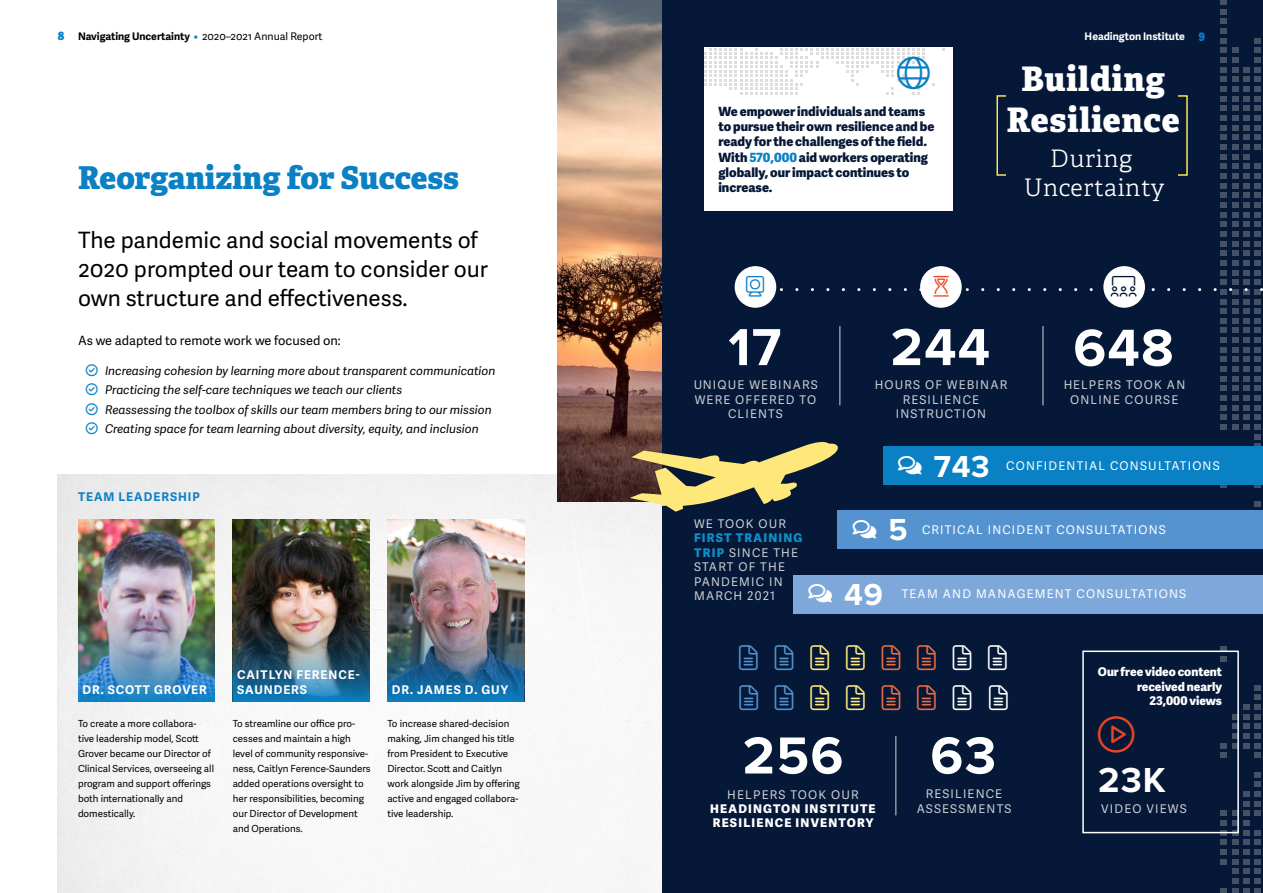
<style>
.page{position:relative;width:1263px;height:893px;background:#fff}
.page>*{position:absolute;margin:0;border:0;box-sizing:border-box;transform-origin:0 0}
.t1{font:700 54px "Proxima Nova";letter-spacing:.025em;color:#fff}
.t2{font:700 36px "Proxima Nova";color:#fff}
.t3{font:800 33.75px/40.5px "Adelle";letter-spacing:.025em;color:#fff;text-align:center}
.t4{font:800 31.5px "Adelle";letter-spacing:-.005em;color:#0a81c5}
.t5{font:700 31.5px "Proxima Nova";color:#fff}
.t6{font:300 24.15px/29px "Adelle";letter-spacing:.025em;color:#fff;text-align:center}
.t7{font:22.5px/29.2px "Adelle Sans";color:#000}
.t8{font:800 12.75px/15.3px "Adelle Sans";color:#051837}
.t9{font:12.75px "Adelle Sans";color:#000}
.t10{font:italic 12px/19.5px "Adelle Sans";color:#000}
.t11{font:12px/14.4px "Adelle Sans";letter-spacing:.1em;color:#fff;text-align:center}
.t12{font:12px/14.4px "Adelle Sans";letter-spacing:.1em;color:rgb(255 255 255/.8)}
.t13{font:700 12px/15px "Adelle Sans";letter-spacing:.08em;color:#fff}
.t14{font:800 12px/14.4px "Adelle Sans";color:#fff;text-align:right}
.t15{font:800 12px/14.4px "Adelle Sans";letter-spacing:.1em;color:#fff}
.t16{font:700 12px "Adelle Sans";letter-spacing:.08em;color:#0a81c5}
.t17{font:700 10.5px "Adelle Sans";color:#000}
.t18{font:700 10.5px "Adelle Sans";color:#fff}
.t19{font:9.75px/15px "Adelle Sans";color:#000}
.s1{font-family:"Adelle Sans Cnd Xb";font-weight:400;font-size:12.75px;color:#0a81c5}
.s2{color:#0a81c5}
.s3{font-weight:400}
.s4{font-weight:800;color:#0e8fc8}
</style>
<div class="page">
<img style="left:58px;top:474px;width:604px;height:419px">
<img style="left:78px;top:520px;width:137px;height:59px">
<img style="left:233px;top:520px;width:136px;height:59px">
<img style="left:387px;top:520px;width:137px;height:59px">
<img style="left:78px;top:579px;width:137px;height:122px">
<img style="left:233px;top:579px;width:136px;height:122px">
<img style="left:387px;top:579px;width:137px;height:122px">
<img style="left:558px;top:0;width:104px;height:501px">
<div style="left:662px;top:0;width:601px;height:893px;background:#051837"></div>
<div style="left:1254px;top:38px;width:7px;height:6px;background:#445064"></div>
<svg style="left:1254px;top:685px;width:7px;height:15px"></svg>
<div style="left:1254px;top:704px;width:7px;height:6px;background:#445064"></div>
<svg style="left:1254px;top:772px;width:7px;height:5px"></svg>
<div style="left:1254px;top:781px;width:7px;height:6px;background:#445064"></div>
<div style="left:1254px;top:791px;width:7px;height:6px;background:#445064"></div>
<div style="left:1243px;top:704px;width:7px;height:6px;background:#445064"></div>
<div style="left:1243px;top:791px;width:7px;height:6px;background:#445064"></div>
<svg style="left:1220px;top:0;width:7px;height:5px"></svg>
<div style="left:1220px;top:9px;width:7px;height:6px;background:#445064"></div>
<svg style="left:1220px;top:19px;width:7px;height:5px"></svg>
<div style="left:1220px;top:28px;width:7px;height:6px;background:#445064"></div>
<div style="left:1220px;top:38px;width:7px;height:6px;background:#445064"></div>
<svg style="left:1220px;top:646px;width:7px;height:5px"></svg>
<svg style="left:1220px;top:656px;width:7px;height:5px"></svg>
<svg style="left:1220px;top:714px;width:41px;height:44px"></svg>
<svg style="left:1220px;top:801px;width:41px;height:92px"></svg>
<div style="left:838px;top:511px;width:425px;height:38px;background:#5493cf"></div>
<div style="left:793px;top:575px;width:470px;height:38px;background:#7ea8d9"></div>
<div style="left:1082px;top:651px;width:157px;height:182px;border:1px solid #fff"></div>
<hr style="left:895px;top:736px;width:1px;height:79px;background:#fff">
<svg style="left:629px;top:48px;width:633px;height:464px"></svg>
<p class="t17" style="left:58px;top:28px;width:266px"><span class="s1">8</span> Navigating Uncertainty <span class="s2">•</span> <span class="s3">2020–2021 Annual Report</span></p>
<p class="t18" style="left:1085px;top:28px;width:122px">Headington Institute <span class="s1">9</span></p>
<h3 class="t4" style="left:78px;top:158px;width:382px">Reorganizing for Success</h3>
<h3 class="t7" style="left:78px;top:225px;width:411px">The pandemic and social movements of<br>2020 prompted our team to consider our own structure and effectiveness.</h3>
<h3 class="t9" style="left:78px;top:332px;width:264px">As we adapted to remote work we focused on:</h3>
<p class="t10" style="left:105px;top:360px;width:392px">Increasing cohesion by learning more about transparent communication Practicing the self-care techniques we teach our clients<br>Reassessing the toolbox of skills our team members bring to our mission Creating space for team learning about diversity, equity, and inclusion</p>
<p class="t16" style="left:78px;top:488px;width:123px">TEAM LEADERSHIP</p>
<p class="t13" style="left:82px;top:681px;width:126px">DR. SCOTT GROVER</p>
<p class="t13" style="left:237px;top:666px;width:124px">CAITLYN FERENCE-<br>SAUNDERS</p>
<p class="t13" style="left:392px;top:681px;width:118px">DR. JAMES D. GUY</p>
<p class="t19" style="left:78px;top:716px;width:138px">To create a more collabora&shy;tive leadership model, Scott<br>Grover became our Director of<br>Clinical Services, overseeing all program and support offerings both internationally and domestically.</p>
<p class="t19" style="left:233px;top:716px;width:139px">To streamline our office pro&shy;cesses and maintain a high level of community responsive&shy;ness, Caitlyn Ference-Saunders added operations oversight to her responsibilities, becoming our Director of Development and Operations.</p>
<p class="t19" style="left:387px;top:716px;width:134px">To increase shared-decision making, Jim changed his title from President to Executive<br>Director. Scott and Caitlyn work alongside Jim by offering active and engaged collabora&shy;tive leadership.</p>
<h3 class="t8" style="left:718px;top:103px;width:217px">We empower individuals and teams to pursue their own resilience and be ready for the challenges of the field.<br>With <span class="s2">570,000</span> aid workers operating globally, our impact continues to increase.</h3>
<h3 class="t3" style="left:1007px;top:59px;width:174px">Building<br>Resilience</h3>
<h3 class="t6" style="left:1024px;top:144px;width:142px">During<br>Uncertainty</h3>
<h1 class="t1" style="left:728px;top:307px;width:54px">17</h1>
<h1 class="t1" style="left:890px;top:307px;width:101px">244</h1>
<h1 class="t1" style="left:1073px;top:307px;width:102px">648</h1>
<p class="t11" style="left:693px;top:378px;width:126px">UNIQUE WEBINARS<br>WERE OFFERED TO<br>CLIENTS</p>
<p class="t11" style="left:874px;top:378px;width:134px">HOURS OF WEBINAR<br>RESILIENCE<br>INSTRUCTION</p>
<h3 class="t5" style="left:934px;top:443px;width:57px">743</h3>
<p class="t11" style="left:1006px;top:458px;width:215px">CONFIDENTIAL CONSULTATIONS</p>
<p class="t11" style="left:1063px;top:378px;width:124px">HELPERS TOOK AN<br>ONLINE COURSE</p>
<p class="t12" style="left:694px;top:516px;width:93px">WE TOOK OUR</p>
<p class="t12" style="left:694px;top:531px;width:110px"><span class="s4">FIRST TRAINING<br>TRIP</span> SINCE THE<br>START OF THE<br>PANDEMIC IN<br>MARCH 2021</p>
<h3 class="t5" style="left:888px;top:506px;width:21px">5</h3>
<p class="t11" style="left:922px;top:522px;width:245px">CRITICAL INCIDENT CONSULTATIONS</p>
<h3 class="t5" style="left:844px;top:570px;width:40px">49</h3>
<p class="t11" style="left:902px;top:586px;width:286px">TEAM AND MANAGEMENT CONSULTATIONS</p>
<p class="t14" style="left:1098px;top:664px;width:126px">Our free video content received nearly<br>23,000 views</p>
<h1 class="t1" style="left:743px;top:715px;width:102px">256</h1>
<p class="t12" style="left:727px;top:787px;width:133px">HELPERS TOOK OUR</p>
<p class="t15" style="left:710px;top:801px;width:167px">HEADINGTON INSTITUTE<br>RESILIENCE INVENTORY</p>
<h1 class="t1" style="left:930px;top:715px;width:67px">63</h1>
<p class="t11" style="left:916px;top:786px;width:96px">RESILIENCE<br>ASSESSMENTS</p>
<h2 class="t2" style="left:1098px;top:753px;width:69px">23K</h2>
<p class="t11" style="left:1101px;top:801px;width:87px">VIDEO VIEWS</p>
</div>
